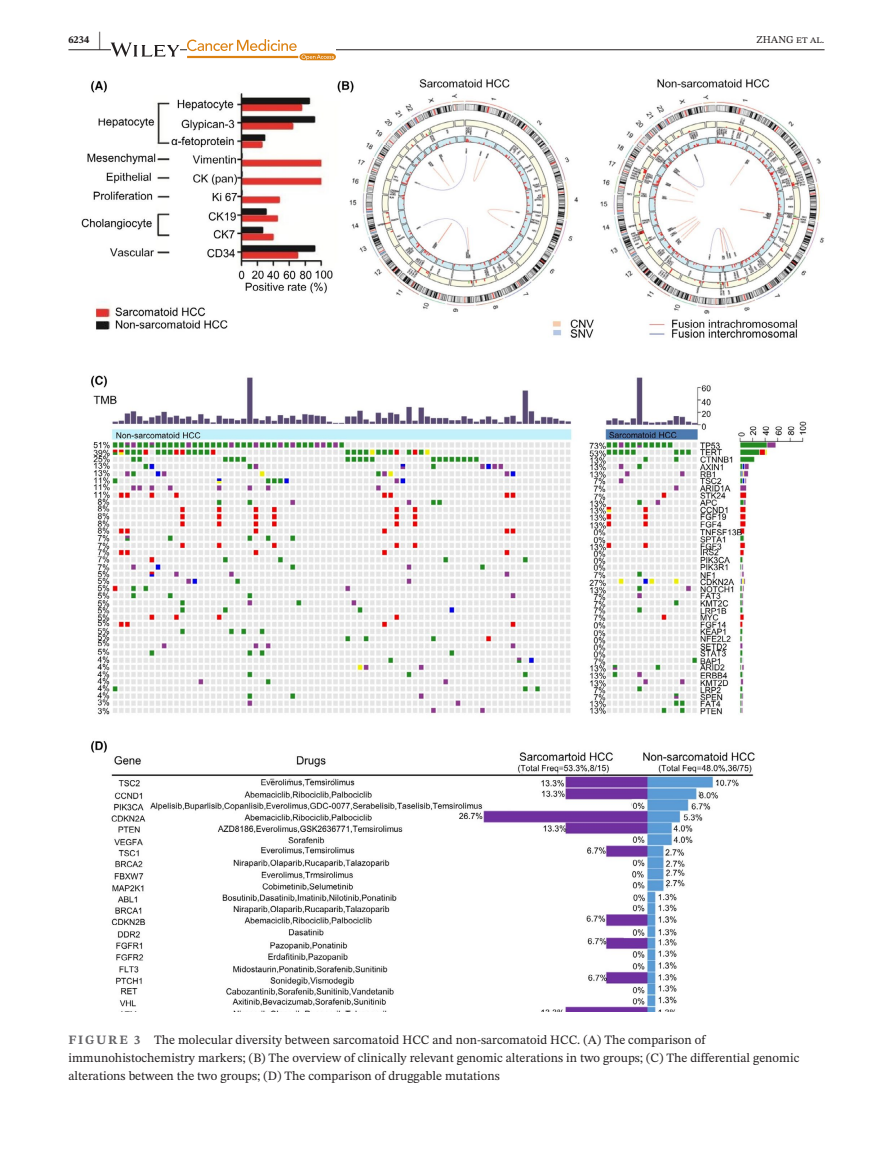
<style>
.page{position:relative;width:893px;height:1174px;background:#fff}
.page>*{position:absolute;margin:0;border:0;box-sizing:border-box;transform-origin:0 0}
.t1{font:12.75px/18px "STIX Two Text";color:#231f20}
.t2{font:10.5px "STIX Two Text";color:#231f20}
.t3{font:700 10.5px "STIX Two Text";color:#231f20}
.s1{font-size:21px}
.s2{font-weight:700;color:#636366}
</style>
<div class="page">
<hr style="left:68px;top:49px;width:756px;height:1px;background:#231f20">
<svg style="left:111px;top:43px;width:68px;height:14px"></svg>
<svg style="left:187px;top:39px;width:149px;height:21px"></svg>
<img style="left:81px;top:79px;width:743px;height:932px">
<p class="t3" style="left:68px;top:32px;width:34px">6234 <span class="s1">|</span></p>
<p class="t2" style="left:756px;top:32px;width:69px">ZHANG et al.</p>
<p class="t1" style="left:68px;top:1030px;width:732px"><span class="s2">FIGURE 3</span> The molecular diversity between sarcomatoid HCC and non-sarcomatoid HCC. (A) The comparison of immunohistochemistry markers; (B) The overview of clinically relevant genomic alterations in two groups; (C) The differential genomic alterations between the two groups; (D) The comparison of druggable mutations</p>
</div>
